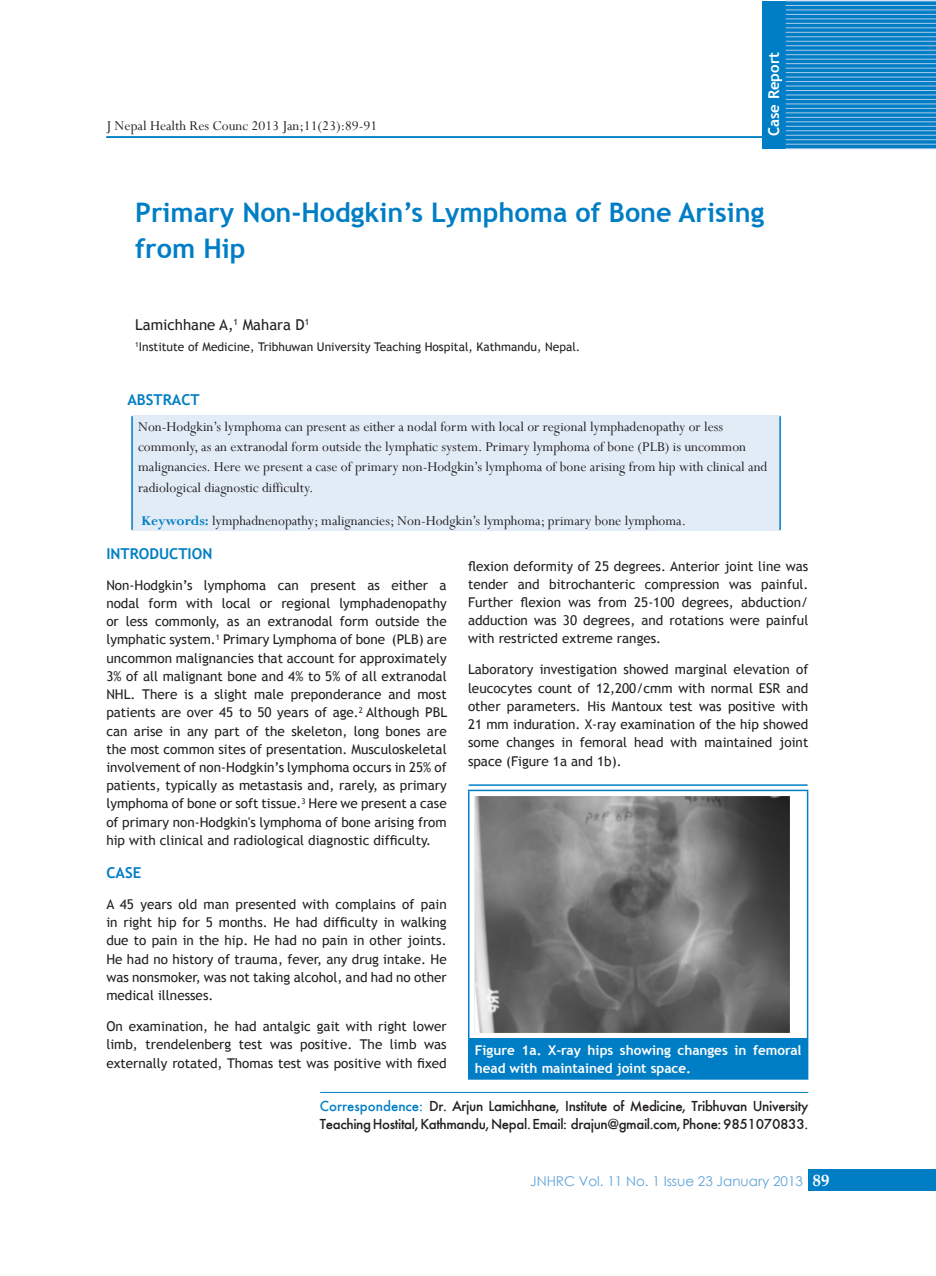
<style>
.page{position:relative;width:936px;height:1276px;background:#fff}
.page>*{position:absolute;margin:0;border:0;box-sizing:border-box;transform-origin:0 0}
.maintext{font:700 27px/36.5px "Trebuchet MS";color:#007ec5}
.Abstract{font:15px/20.2px "Perpetua";color:#231f20}
.Correspondence{font:500 15px/18px "Futura";letter-spacing:-.025em;color:#231f20}
.maintext-2{font:15px "Trebuchet MS";color:#231f20}
.maintext-3{font:700 15px "Trebuchet MS";color:#007ec5}
.t1{font:700 15px "Trebuchet MS";color:#fff}
.Abstract-2{font:700 15px "Trebuchet MS";color:#007ec5}
.maintext-4{font:13.5px/18.3px "Trebuchet MS";color:#231f20;text-align:justify}
.maintext-5{font:700 13.5px/18.3px "Trebuchet MS";color:#fff}
.t2{font:13.5px "Century Gothic";color:#60a3d8}
.maintext-6{font:12px "Trebuchet MS";color:#231f20}
.s1{font-weight:700;color:#007ec5}
.s2{color:#007ec5}
.s3{font-family:"Book Antiqua";font-weight:700;font-size:16.5px;color:#fff}
</style>
<div class="page">
<div style="left:808px;top:1169px;width:127px;height:22px;background:#007ec5"></div>
<div style="left:132px;top:415px;width:648px;height:115px;background:#e1ecf7"></div>
<hr style="left:131px;top:416px;width:2px;height:114px;background:#007ec5">
<hr style="left:779px;top:416px;width:1px;height:114px;background:#007ec5">
<hr style="left:320px;top:1092px;width:488px;height:1px;background:#007ec5">
<div style="left:468px;top:1038px;width:339px;height:41px;background:#007ec5"></div>
<hr style="left:468px;top:784px;width:339px;height:2px;background:#007ec5">
<hr style="left:468px;top:789px;width:340px;height:2px;background:#007ec5">
<hr style="left:468px;top:791px;width:1px;height:247px;background:#007ec5">
<hr style="left:806px;top:791px;width:2px;height:247px;background:#007ec5">
<hr style="left:468px;top:1038px;width:340px;height:1px;background:#007ec5">
<hr style="left:806px;top:1039px;width:2px;height:39px;background:#007ec5">
<hr style="left:468px;top:1078px;width:340px;height:1px;background:#007ec5">
<img style="left:474px;top:796px;width:315px;height:236px">
<hr style="left:106px;top:136px;width:702px;height:2px;background:#007ec5">
<svg style="left:763px;top:1px;width:172px;height:148px;background:#0c83c7"></svg>
<hr style="left:785px;top:5px;width:150px;height:1px;background:#acc9e9">
<hr style="left:785px;top:10px;width:150px;height:1px;background:#acc9e9">
<hr style="left:785px;top:14px;width:150px;height:1px;background:#acc9e9">
<hr style="left:785px;top:19px;width:150px;height:1px;background:#acc9e9">
<hr style="left:785px;top:23px;width:150px;height:1px;background:#acc9e9">
<hr style="left:785px;top:32px;width:150px;height:1px;background:#acc9e9">
<hr style="left:785px;top:41px;width:150px;height:1px;background:#acc9e9">
<hr style="left:785px;top:45px;width:150px;height:1px;background:#acc9e9">
<hr style="left:785px;top:50px;width:150px;height:1px;background:#acc9e9">
<hr style="left:785px;top:54px;width:150px;height:1px;background:#acc9e9">
<hr style="left:785px;top:59px;width:150px;height:1px;background:#acc9e9">
<hr style="left:785px;top:68px;width:150px;height:1px;background:#acc9e9">
<hr style="left:785px;top:77px;width:150px;height:1px;background:#acc9e9">
<hr style="left:785px;top:86px;width:150px;height:1px;background:#acc9e9">
<hr style="left:785px;top:90px;width:150px;height:1px;background:#acc9e9">
<hr style="left:785px;top:99px;width:150px;height:1px;background:#acc9e9">
<hr style="left:785px;top:104px;width:150px;height:1px;background:#acc9e9">
<hr style="left:785px;top:108px;width:150px;height:1px;background:#acc9e9">
<hr style="left:785px;top:113px;width:150px;height:1px;background:#acc9e9">
<hr style="left:785px;top:117px;width:150px;height:1px;background:#acc9e9">
<hr style="left:785px;top:122px;width:150px;height:1px;background:#acc9e9">
<hr style="left:785px;top:126px;width:150px;height:1px;background:#acc9e9">
<hr style="left:785px;top:130px;width:150px;height:1px;background:#acc9e9">
<hr style="left:785px;top:135px;width:150px;height:1px;background:#acc9e9">
<hr style="left:785px;top:139px;width:150px;height:1px;background:#acc9e9">
<hr style="left:785px;top:144px;width:150px;height:1px;background:#acc9e9">
<hr style="left:785px;top:148px;width:150px;height:1px;background:#acc9e9">
<hr style="left:785px;top:81px;width:150px;height:1px;background:#acc9e9">
<hr style="left:785px;top:72px;width:150px;height:1px;background:#acc9e9">
<hr style="left:785px;top:63px;width:150px;height:1px;background:#acc9e9">
<hr style="left:785px;top:37px;width:150px;height:1px;background:#acc9e9">
<hr style="left:785px;top:28px;width:150px;height:1px;background:#acc9e9">
<hr style="left:785px;top:95px;width:150px;height:1px;background:#acc9e9">
<hr style="left:785px;top:1px;width:150px;height:1px;background:#acc9e9">
<p class="Abstract" style="left:106px;top:115px;width:272px">J Nepal Health Res Counc 2013 Jan;11(23):89-91</p>
<p class="t1" style="left:764px;top:136px;width:86px;rotate:-90deg">Case Report</p>
<p class="maintext" style="left:135px;top:194px;width:630px">Primary Non-Hodgkin’s Lymphoma of Bone Arising from Hip</p>
<p class="maintext-2" style="left:135px;top:316px;width:176px">Lamichhane A,<sup>1</sup> Mahara D<sup>1</sup></p>
<p class="maintext-6" style="left:135px;top:339px;width:446px"><sup>1</sup>Institute of Medicine, Tribhuwan University Teaching Hospital, Kathmandu, Nepal.</p>
<p class="Abstract-2" style="left:127px;top:390px;width:74px">ABSTRACT</p>
<p class="Abstract" style="left:138px;top:416px;width:631px">Non-Hodgkin’s lymphoma can present as either a nodal form with local or regional lymphadenopathy or less commonly, as an extranodal form outside the lymphatic system. Primary lymphoma of bone (PLB) is uncommon malignancies. Here we present a case of primary non-Hodgkin’s lymphoma of bone arising from hip with clinical and radiological diagnostic difficulty.</p>
<p class="Abstract" style="left:141px;top:510px;width:546px"><span class="s1">Keywords:</span> lymphadnenopathy; malignancies; Non-Hodgkin’s lymphoma; primary bone lymphoma.</p>
<p class="maintext-3" style="left:106px;top:544px;width:107px">INTRODUCTION</p>
<p class="maintext-4" style="left:106px;top:576px;width:342px">Non-Hodgkin’s lymphoma can present as either a nodal form with local or regional lymphadenopathy or less commonly, as an extranodal form outside the lymphatic system.<sup>1</sup> Primary Lymphoma of bone (PLB) are uncommon malignancies that account for approximately 3% of all malignant bone and 4% to 5% of all extranodal NHL. There is a slight male preponderance and most patients are over 45 to 50 years of age.<sup>2</sup> Although PBL can arise in any part of the skeleton, long bones are the most common sites of presentation. Musculoskeletal involvement of non-Hodgkin’s lymphoma occurs in 25% of patients, typically as metastasis and, rarely, as primary lymphoma of bone or soft tissue.<sup>3</sup> Here we present a case of primary non-Hodgkin's lymphoma of bone arising from hip with clinical and radiological diagnostic difficulty.</p>
<p class="maintext-3" style="left:106px;top:863px;width:36px">CASE</p>
<p class="maintext-4" style="left:106px;top:895px;width:342px">A 45 years old man presented with complains of pain in right hip for 5 months. He had difficulty in walking due to pain in the hip. He had no pain in other joints.<br>He had no history of trauma, fever, any drug intake. He was nonsmoker, was not taking alcohol, and had no other medical illnesses.</p>
<p class="maintext-4" style="left:106px;top:1017px;width:342px">On examination, he had antalgic gait with right lower limb, trendelenberg test was positive. The limb was externally rotated, Thomas test was positive with fixed</p>
<p class="maintext-4" style="left:468px;top:557px;width:342px">flexion deformity of 25 degrees. Anterior joint line was tender and bitrochanteric compression was painful.<br>Further flexion was from 25-100 degrees, abduction/ adduction was 30 degrees, and rotations were painful with restricted extreme ranges.</p>
<p class="maintext-4" style="left:468px;top:660px;width:342px">Laboratory investigation showed marginal elevation of leucocytes count of 12,200/cmm with normal ESR and other parameters. His Mantoux test was positive with 21 mm induration. X-ray examination of the hip showed some changes in femoral head with maintained joint space (Figure 1a and 1b).</p>
<p class="maintext-5" style="left:474px;top:1040px;width:328px">Figure 1a. X-ray hips showing changes in femoral head with maintained joint space.</p>
<p class="Correspondence" style="left:320px;top:1097px;width:490px"><span class="s2">Correspondence:</span> Dr. Arjun Lamichhane, Institute of Medicine, Tribhuvan University<br>Teaching Hostital, Kathmandu, Nepal. Email: drajun@gmail.com, Phone: 9851070833.</p>
<p class="t2" style="left:530px;top:1171px;width:300px">JNHRC Vol. 11 No. 1 Issue 23 January 2013 <span class="s3">89</span></p>
</div>
